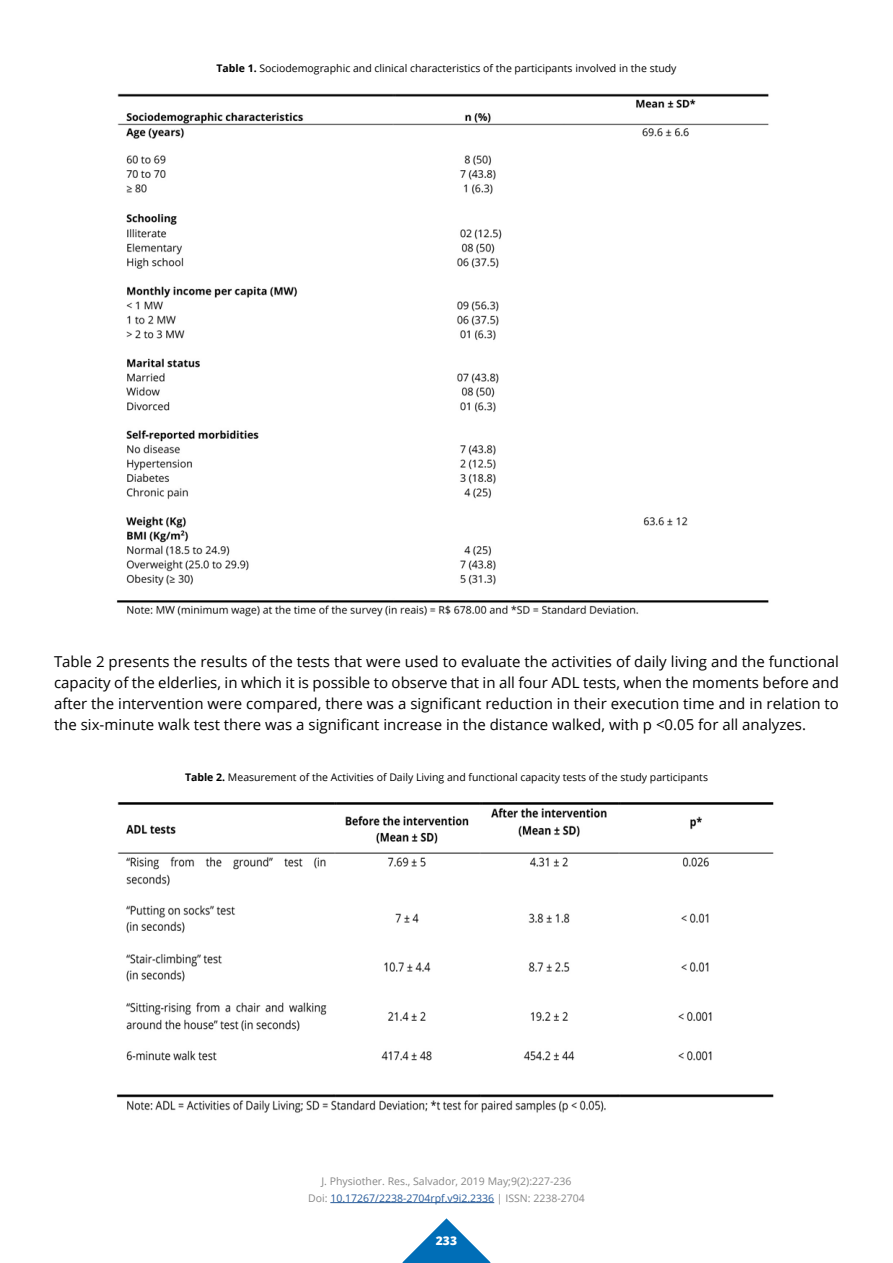
<style>
.page{position:relative;width:893px;height:1263px;background:#fff}
.page>*{position:absolute;margin:0;border:0;box-sizing:border-box;transform-origin:0 0}
.t1{font:15px/21px "Open Sans";color:#000;text-align:justify}
.t2{font:800 12px "Open Sans";color:#fff}
.t3{font:10.5px "Open Sans";color:#000}
.t4{font:10.5px/16.5px "Open Sans";color:#878787;text-align:center}
.s1{font-weight:700}
.s2{color:#275b9b}
</style>
<div class="page">
<svg style="left:402px;top:1218px;width:89px;height:45px"></svg>
<hr style="left:330px;top:1202px;width:164px;height:1px;background:#275b9b">
<img style="left:116px;top:802px;width:658px;height:311px">
<img style="left:116px;top:93px;width:653px;height:524px">
<p class="t3" style="left:216px;top:61px;width:462px"><span class="s1">Table 1.</span> Sociodemographic and clinical characteristics of the participants involved in the study</p>
<p class="t1" style="left:54px;top:651px;width:786px">Table 2 presents the results of the tests that were used to evaluate the activities of daily living and the functional capacity of the elderlies, in which it is possible to observe that in all four ADL tests, when the moments before and after the intervention were compared, there was a significant reduction in their execution time and in relation to the six-minute walk test there was a significant increase in the distance walked, with p &lt;0.05 for all analyzes.</p>
<p class="t3" style="left:185px;top:770px;width:524px"><span class="s1">Table 2.</span> Measurement of the Activities of Daily Living and functional capacity tests of the study participants</p>
<p class="t4" style="left:308px;top:1173px;width:278px">J. Physiother. Res., Salvador, 2019 May;9(2):227-236<br>Doi: <span class="s2">10.17267/2238-2704rpf.v9i2.2336</span> | ISSN: 2238-2704</p>
<p class="t2" style="left:436px;top:1232px;width:23px">233</p>
</div>
